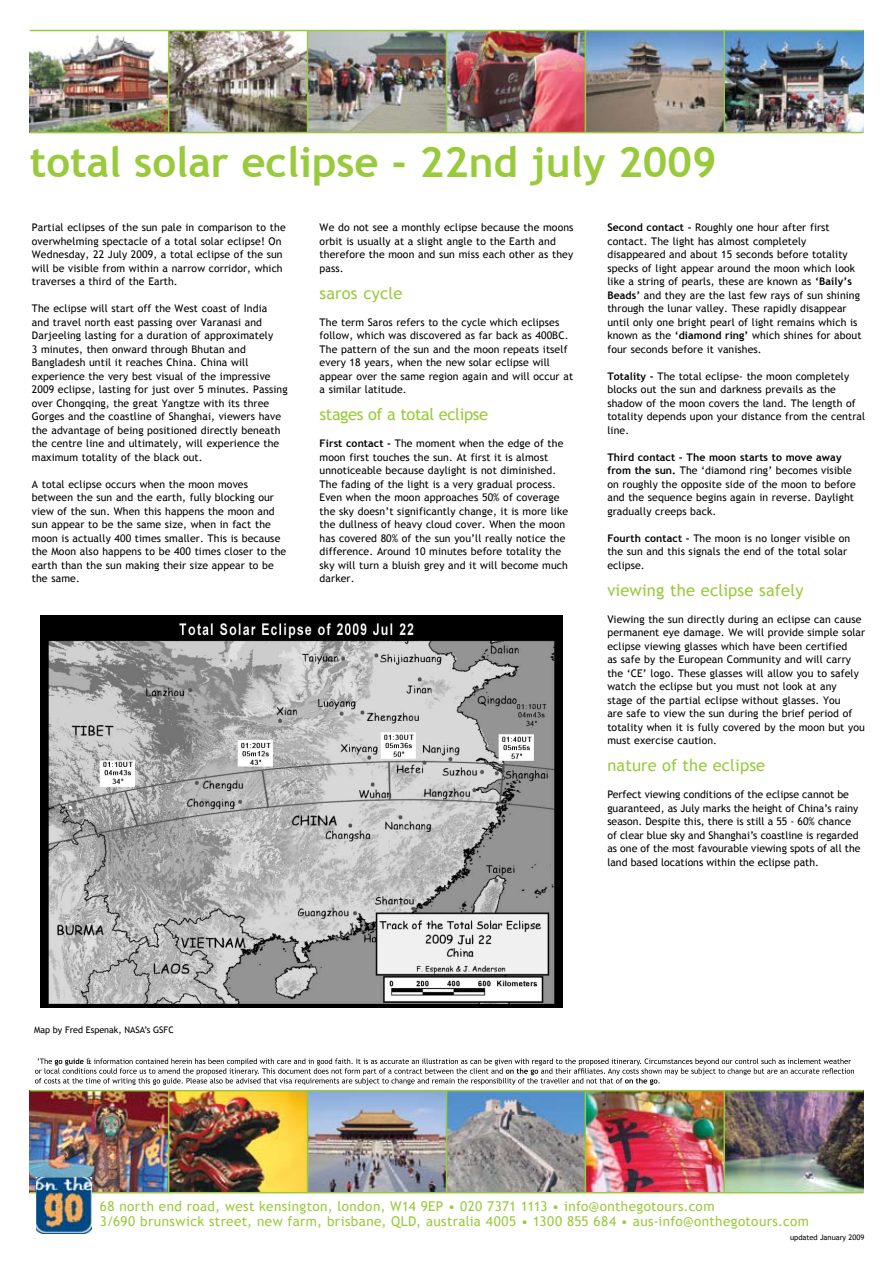
<style>
.page{position:relative;width:893px;height:1263px;background:#fff}
.page>*{position:absolute;margin:0;border:0;box-sizing:border-box;transform-origin:0 0}
.t1{font:700 42px "Trebuchet MS";color:#99ca3c}
.t2{font:16.5px "Trebuchet MS";letter-spacing:.01em;color:#99ca3c}
.t3{font:16.5px "Trebuchet MS";letter-spacing:-.025em;color:#99ca3c}
.t4{font:13.5px/15px "Trebuchet MS";letter-spacing:.03em;color:#99ca3c}
.t5{font:10.5px/13.5px "Trebuchet MS";letter-spacing:.01em;color:#000}
.t6{font:9px "Trebuchet MS";color:#000}
.t7{font:7.5px "Trebuchet MS";color:#000}
.s1{font-weight:700}
</style>
<div class="page">
<svg style="left:35px;top:1058px;width:819px;height:27px"></svg>
<img style="left:30px;top:31px;width:138px;height:101px">
<img style="left:169px;top:31px;width:138px;height:101px">
<img style="left:308px;top:31px;width:138px;height:101px">
<img style="left:447px;top:31px;width:138px;height:101px">
<svg style="left:586px;top:31px;width:137px;height:101px;background:#8d9095"></svg>
<img style="left:725px;top:31px;width:138px;height:101px">
<hr style="left:30px;top:30px;width:833px;height:1px;background:#99ca3c">
<hr style="left:30px;top:132px;width:833px;height:1px;background:#99ca3c">
<hr style="left:168px;top:31px;width:1px;height:102px;background:#99ca3c">
<hr style="left:307px;top:31px;width:1px;height:102px;background:#99ca3c">
<hr style="left:446px;top:31px;width:1px;height:102px;background:#99ca3c">
<hr style="left:585px;top:31px;width:1px;height:102px;background:#99ca3c">
<hr style="left:723px;top:31px;width:2px;height:102px;background:#99ca3c">
<img style="left:30px;top:1091px;width:138px;height:101px">
<img style="left:308px;top:1091px;width:138px;height:101px">
<svg style="left:447px;top:1091px;width:138px;height:101px;background:#8794a1"></svg>
<img style="left:586px;top:1091px;width:137px;height:101px">
<img style="left:725px;top:1091px;width:138px;height:101px">
<img style="left:169px;top:1091px;width:138px;height:101px">
<hr style="left:30px;top:1090px;width:833px;height:1px;background:#99ca3c">
<hr style="left:30px;top:1192px;width:833px;height:1px;background:#99ca3c">
<hr style="left:168px;top:1091px;width:1px;height:102px;background:#99ca3c">
<hr style="left:307px;top:1091px;width:1px;height:102px;background:#99ca3c">
<hr style="left:446px;top:1091px;width:1px;height:102px;background:#99ca3c">
<hr style="left:585px;top:1091px;width:1px;height:102px;background:#99ca3c">
<hr style="left:723px;top:1091px;width:2px;height:102px;background:#99ca3c">
<img style="left:36px;top:1178px;width:55px;height:55px">
<img style="left:40px;top:616px;width:523px;height:392px">
<h1 class="t1" style="left:30px;top:136px;width:688px">total solar eclipse - 22nd july 2009</h1>
<p class="t5" style="left:32px;top:221px;width:255px">Partial eclipses of the sun pale in comparison to the overwhelming spectacle of a total solar eclipse! On Wednesday, 22 July 2009, a total eclipse of the sun will be visible from within a narrow corridor, which traverses a third of the Earth.</p>
<p class="t5" style="left:32px;top:302px;width:257px">The eclipse will start off the West coast of India<br>and travel north east passing over Varanasi and Darjeeling lasting for a duration of approximately<br>3 minutes, then onward through Bhutan and Bangladesh until it reaches China. China will experience the very best visual of the impressive 2009 eclipse, lasting for just over 5 minutes. Passing over Chongqing, the great Yangtze with its three Gorges and the coastline of Shanghai, viewers have the advantage of being positioned directly beneath the centre line and ultimately, will experience the maximum totality of the black out.</p>
<p class="t5" style="left:32px;top:477px;width:256px">A total eclipse occurs when the moon moves between the sun and the earth, fully blocking our view of the sun. When this happens the moon and sun appear to be the same size, when in fact the moon is actually 400 times smaller. This is because the Moon also happens to be 400 times closer to the earth than the sun making their size appear to be the same.</p>
<p class="t5" style="left:320px;top:221px;width:255px">We do not see a monthly eclipse because the moons orbit is usually at a slight angle to the Earth and therefore the moon and sun miss each other as they pass.</p>
<h2 class="t2" style="left:320px;top:283px;width:84px">saros cycle</h2>
<p class="t5" style="left:320px;top:315px;width:255px">The term Saros refers to the cycle which eclipses follow, which was discovered as far back as 400BC.<br>The pattern of the sun and the moon repeats itself every 18 years, when the new solar eclipse will appear over the same region again and will occur at a similar latitude.</p>
<h2 class="t3" style="left:320px;top:404px;width:170px">stages of a total eclipse</h2>
<p class="t5" style="left:320px;top:437px;width:250px"><span class="s1">First contact -</span> The moment when the edge of the moon first touches the sun. At first it is almost unnoticeable because daylight is not diminished.<br>The fading of the light is a very gradual process.<br>Even when the moon approaches 50% of coverage the sky doesn’t significantly change, it is more like the dullness of heavy cloud cover. When the moon has covered 80% of the sun you’ll really notice the difference. Around 10 minutes before totality the sky will turn a bluish grey and it will become much darker.</p>
<p class="t5" style="left:607px;top:221px;width:256px"><span class="s1">Second contact -</span> Roughly one hour after first contact. The light has almost completely disappeared and about 15 seconds before totality specks of light appear around the moon which look like a string of pearls, these are known as <span class="s1">‘Baily’s Beads’</span> and they are the last few rays of sun shining through the lunar valley. These rapidly disappear until only one bright pearl of light remains which is known as the <span class="s1">‘diamond ring’</span> which shines for about four seconds before it vanishes.</p>
<p class="t5" style="left:607px;top:369px;width:259px"><span class="s1">Totality -</span> The total eclipse- the moon completely blocks out the sun and darkness prevails as the shadow of the moon covers the land. The length of totality depends upon your distance from the central line.</p>
<p class="t5" style="left:607px;top:450px;width:250px"><span class="s1">Third contact - The moon starts to move away from the sun.</span> The ‘diamond ring’ becomes visible on roughly the opposite side of the moon to before and the sequence begins again in reverse. Daylight gradually creeps back.</p>
<p class="t5" style="left:607px;top:531px;width:244px"><span class="s1">Fourth contact -</span> The moon is no longer visible on the sun and this signals the end of the total solar eclipse.</p>
<h2 class="t2" style="left:607px;top:580px;width:198px">viewing the eclipse safely</h2>
<p class="t5" style="left:607px;top:612px;width:259px">Viewing the sun directly during an eclipse can cause permanent eye damage. We will provide simple solar eclipse viewing glasses which have been certified<br>as safe by the European Community and will carry the ‘CE’ logo. These glasses will allow you to safely watch the eclipse but you must not look at any<br>stage of the partial eclipse without glasses. You<br>are safe to view the sun during the brief period of totality when it is fully covered by the moon but you must exercise caution.</p>
<h2 class="t2" style="left:607px;top:755px;width:159px">nature of the eclipse</h2>
<p class="t5" style="left:607px;top:788px;width:255px">Perfect viewing conditions of the eclipse cannot be guaranteed, as July marks the height of China’s rainy season. Despite this, there is still a 55 - 60% chance of clear blue sky and Shanghai’s coastline is regarded as one of the most favourable viewing spots of all the land based locations within the eclipse path.</p>
<p class="t6" style="left:34px;top:1024px;width:141px">Map by Fred Espenak, NASA’s GSFC</p>
<p class="t4" style="left:100px;top:1198px;width:710px">68 north end road, west kensington, london, W14 9EP • 020 7371 1113 • info@onthegotours.com<br>3/690 brunswick street, new farm, brisbane, QLD, australia 4005 • 1300 855 684 • aus-info@onthegotours.com</p>
<p class="t7" style="left:790px;top:1233px;width:76px">updated January 2009</p>
</div>
